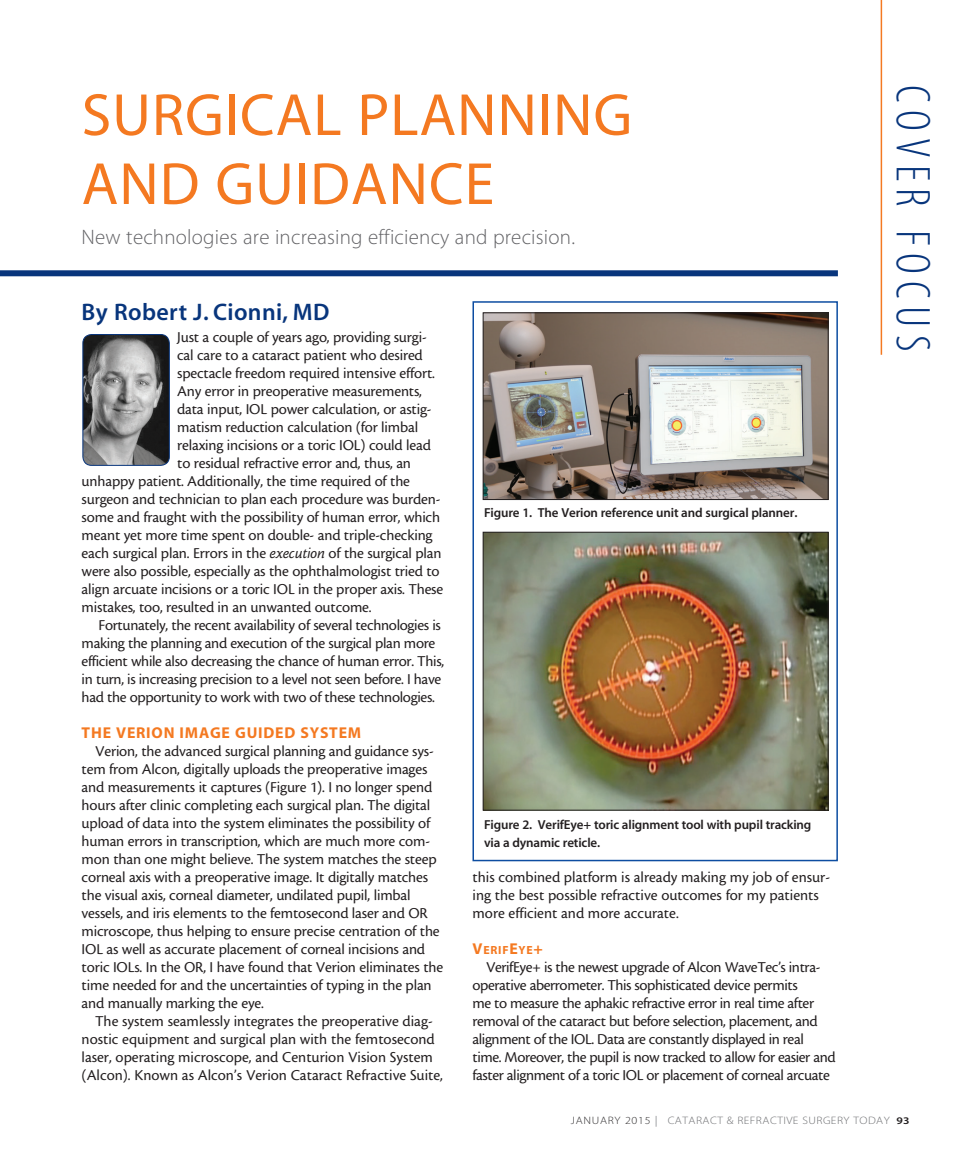
<style>
.page{position:relative;width:972px;height:1161px;background:#fff}
.page>*{position:absolute;margin:0;border:0;box-sizing:border-box;transform-origin:0 0}
.headline{font:60px/69px "Myriad MM 400 600";letter-spacing:.015em;color:#f47921}
.t1{font:49.2px "Myriad MM 215 300";letter-spacing:.15em;color:#08357c}
.Subhead_Special_no_l{font:24px "Myriad MM 565 600";letter-spacing:.015em;color:#08357c}
.deck{font:21px "Myriad MM 215 600";letter-spacing:.01em;color:#636366}
.body{font:15.75px/18px "Cronos MM 408 10";letter-spacing:-.01em;color:#231f20}
.subhead{font:15.75px "Myriad MM 700 600";letter-spacing:.05em;color:#f47921}
.t2{font:13.05px/18px "Myriad MM 565 600";letter-spacing:-.01em;color:#231f20}
.subhead-2{font:11.85px "Myriad MM SC750 700 600";letter-spacing:.065em;color:#f47921}
.t3{font:10.8px "Myriad MM 215 600";letter-spacing:.04em;color:#6c6d70;scale:1.11 1}
.s1{font-family:"Cronos MM It 408 10"}
.s2{font-family:"Myriad MM 700 600";font-size:15.75px}
.s3{color:#312f30}
.s4{font-family:"Myriad MM 400 600";color:#939598}
.s5{font-family:"Myriad MM 565 600";font-size:10.2px;color:#231f20}
</style>
<div class="page">
<hr style="left:881px;top:0;width:1px;height:355px;background:#f47921">
<div style="left:0;top:270px;width:838px;height:6px;background:#08357c"></div>
<img style="left:84px;top:335px;width:85px;height:130px">
<div style="left:82px;top:334px;width:88px;height:132px;border:1px solid #08357c;border-radius:9px"></div>
<div style="left:472px;top:301px;width:366px;height:560px;border:2px solid #0d4da1"></div>
<img style="left:485px;top:314px;width:342px;height:184px">
<div style="left:483px;top:312px;width:346px;height:188px;border:1px solid #231f20"></div>
<img style="left:485px;top:534px;width:342px;height:275px">
<div style="left:483px;top:532px;width:346px;height:279px;border:1px solid #231f20"></div>
<p class="headline" style="left:82px;top:83px;width:552px">SURGICAL PLANNING<br>AND GUIDANCE</p>
<p class="deck" style="left:82px;top:226px;width:495px">New technologies are increasing efficiency and precision.</p>
<p class="Subhead_Special_no_l" style="left:82px;top:300px;width:249px">By Robert J. Cionni, MD</p>
<p class="body" style="left:177px;top:328px;width:251px">Just a couple of years ago, providing surgi-</p>
<p class="body" style="left:177px;top:346px;width:247px">cal care to a cataract patient who desired</p>
<p class="body" style="left:177px;top:364px;width:259px">spectacle freedom required intensive effort.</p>
<p class="body" style="left:177px;top:382px;width:246px">Any error in preoperative measurements,</p>
<p class="body" style="left:177px;top:400px;width:256px">data input, IOL power calculation, or astig-</p>
<p class="body" style="left:177px;top:418px;width:242px">matism reduction calculation (for limbal</p>
<p class="body" style="left:177px;top:436px;width:255px">relaxing incisions or a toric IOL) could lead</p>
<p class="body" style="left:177px;top:454px;width:235px">to residual refractive error and, thus, an</p>
<p class="body" style="left:82px;top:472px;width:330px">unhappy patient. Additionally, the time required of the</p>
<p class="body" style="left:82px;top:490px;width:360px">surgeon and technician to plan each procedure was burden-</p>
<p class="body" style="left:82px;top:508px;width:360px">some and fraught with the possibility of human error, which</p>
<p class="body" style="left:82px;top:526px;width:352px">meant yet more time spent on double- and triple-checking</p>
<p class="body" style="left:82px;top:544px;width:361px">each surgical plan. Errors in the <span class="s1">execution</span> of the surgical plan</p>
<p class="body" style="left:82px;top:562px;width:359px">were also possible, especially as the ophthalmologist tried to</p>
<p class="body" style="left:82px;top:580px;width:363px">align arcuate incisions or a toric IOL in the proper axis. These</p>
<p class="body" style="left:82px;top:598px;width:291px">mistakes, too, resulted in an unwanted outcome.</p>
<p class="body" style="left:82px;top:616px;width:364px;text-indent:17px">Fortunately, the recent availability of several technologies is making the planning and execution of the surgical plan more efficient while also decreasing the chance of human error. This, in turn, is increasing precision to a level not seen before. I have had the opportunity to work with two of these technologies.</p>
<p class="subhead" style="left:82px;top:725px;width:281px">THE VERION IMAGE GUIDED SYSTEM</p>
<p class="body" style="left:82px;top:742px;width:363px;text-indent:14px">Verion, the advanced surgical planning and guidance sys&shy;tem from Alcon, digitally uploads the preoperative images and measurements it captures (Figure 1). I no longer spend hours after clinic completing each surgical plan. The digital upload of data into the system eliminates the possibility of human errors in transcription, which are much more com&shy;mon than one might believe. The system matches the steep corneal axis with a preoperative image. It digitally matches the visual axis, corneal diameter, undilated pupil, limbal vessels, and iris elements to the femtosecond laser and OR microscope, thus helping to ensure precise centration of the IOL as well as accurate placement of corneal incisions and toric IOLs. In the OR, I have found that Verion eliminates the time needed for and the uncertainties of typing in the plan and manually marking the eye.</p>
<p class="body" style="left:82px;top:1012px;width:363px;text-indent:14px">The system seamlessly integrates the preoperative diag&shy;nostic equipment and surgical plan with the femtosecond laser, operating microscope, and Centurion Vision System (Alcon). Known as Alcon’s Verion Cataract Refractive Suite,</p>
<p class="t2" style="left:484px;top:505px;width:315px">Figure 1. The Verion reference unit and surgical planner.</p>
<p class="t2" style="left:484px;top:816px;width:329px">Figure 2. VerifEye+ toric alignment tool with pupil tracking via a dynamic reticle.</p>
<p class="body" style="left:473px;top:868px;width:359px">this combined platform is already making my job of ensur&shy;ing the best possible refractive outcomes for my patients more efficient and more accurate.</p>
<p class="subhead-2" style="left:473px;top:944px;width:72px"><span class="s2">V</span>ERIF<span class="s2">E</span>YE<span class="s2">+</span></p>
<p class="body" style="left:473px;top:958px;width:365px;text-indent:14px">VerifEye+ is the newest upgrade of Alcon WaveTec’s intra&shy;operative aberrometer. This sophisticated device permits<br>me to measure the aphakic refractive error in real time after removal of the cataract but before selection, placement, and alignment of the IOL. Data are constantly displayed in real time. Moreover, the pupil is now tracked to allow for easier and faster alignment of a toric IOL or placement of corneal arcuate</p>
<h2 class="t1" style="left:937px;top:85px;width:268px;rotate:90deg">COVER FOCUS</h2>
<p class="t3" style="left:571px;top:1115px;width:307px"><span class="s3">JANUARY 2015</span> <span class="s4">|</span> CATARACT &amp; REFRACTIVE SURGERY TODAY <span class="s5">93</span></p>
</div>
